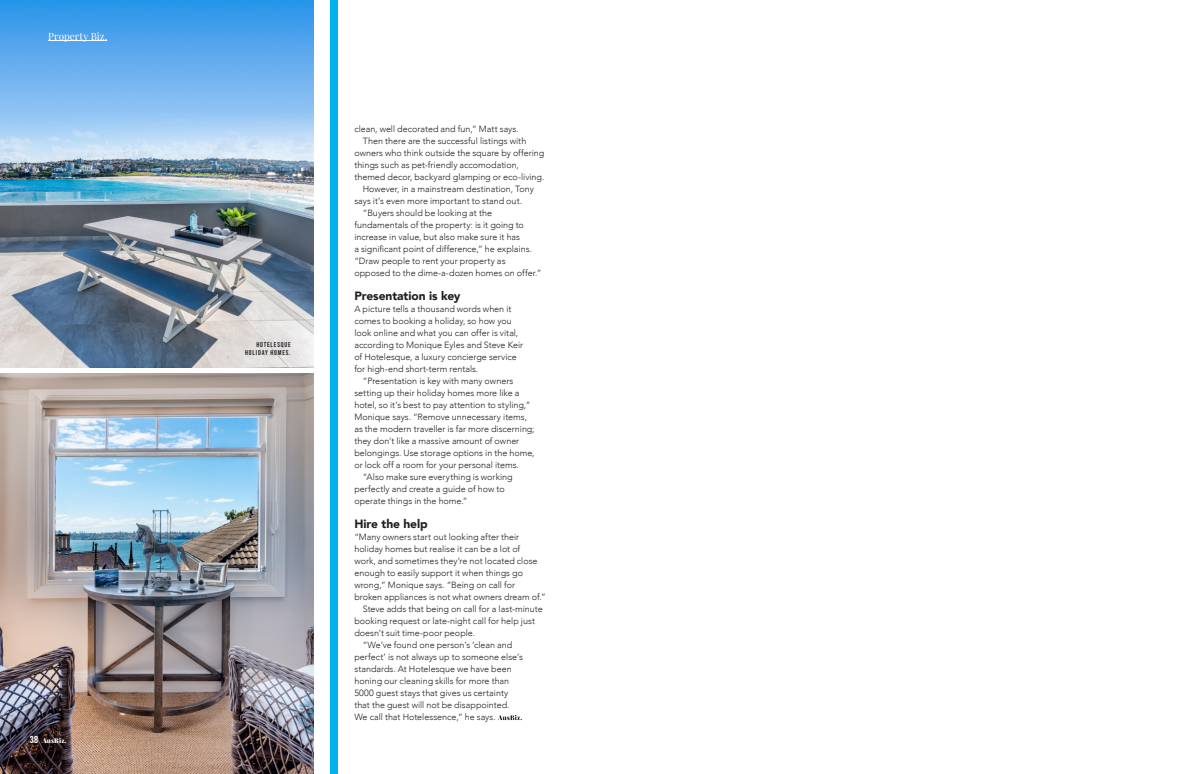
<style>
.page{position:relative;width:1191px;height:774px;background:#fff}
.page>*{position:absolute;margin:0;border:0;box-sizing:border-box;transform-origin:0 0}
.t1{font:900 12px "Avenir";letter-spacing:-.005em;color:#231f20}
.Body_8_11__Lora{font:10px "Playfair Display";color:#fff}
.t2{font:300 9px/12px "Avenir";color:#231f20}
.Writer_Photographer{font:7px/8.4px "Bebas Neue";letter-spacing:.12em;color:#231f20;text-align:right}
.t3{font:900 6.5px "Playfair Display";letter-spacing:.02em;color:#fff}
.s1{font-family:"Bebas Neue";font-weight:400;font-size:10px}
</style>
<div class="page">
<img style="left:0;top:374px;width:313px;height:400px">
<img style="left:0;top:0;width:313px;height:367px">
<div style="left:330px;top:0;width:7px;height:774px;background:#00b1eb"></div>
<hr style="left:48px;top:40px;width:59px;height:1px;background:#fff">
<svg style="left:498px;top:715px;width:24px;height:5px"></svg>
<p class="Body_8_11__Lora" style="left:48px;top:30px;width:61px">Property Biz.</p>
<p class="t3" style="left:30px;top:736px;width:38px"><span class="s1">38</span> AusBiz.</p>
<p class="Writer_Photographer" style="left:245px;top:340px;width:47px">HOTELESQUE<br>HOLIDAY HOMES.</p>
<p class="t2" style="left:354px;top:123px;width:166px">clean, well decorated and fun,” Matt says.</p>
<p class="t2" style="left:354px;top:135px;width:191px;text-indent:9px">Then there are the successful listings with owners who think outside the square by offering things such as pet-friendly accomodation, themed decor, backyard glamping or eco-living.</p>
<p class="t2" style="left:354px;top:183px;width:181px;text-indent:9px">However, in a mainstream destination, Tony says it’s even more important to stand out.</p>
<p class="t2" style="left:354px;top:207px;width:188px;text-indent:9px">“Buyers should be looking at the fundamentals of the property: is it going to increase in value, but also make sure it has<br>a significant point of difference,” he explains. “Draw people to rent your property as opposed to the dime-a-dozen homes on offer.”</p>
<p class="t1" style="left:354px;top:286px;width:108px">Presentation is key</p>
<p class="t2" style="left:354px;top:303px;width:159px">A picture tells a thousand words when it comes to booking a holiday, so how you</p>
<p class="t2" style="left:354px;top:327px;width:170px">look online and what you can offer is vital, according to Monique Eyles and Steve Keir of Hotelesque, a luxury concierge service for high-end short-term rentals.</p>
<p class="t2" style="left:354px;top:375px;width:182px;text-indent:9px">“Presentation is key with many owners setting up their holiday homes more like a hotel, so it’s best to pay attention to styling,” Monique says. “Remove unnecessary items, as the modern traveller is far more discerning; they don’t like a massive amount of owner belongings. Use storage options in the home, or lock off a room for your personal items.</p>
<p class="t2" style="left:354px;top:471px;width:160px;text-indent:9px">“Also make sure everything is working perfectly and create a guide of how to operate things in the home.”</p>
<p class="t1" style="left:354px;top:514px;width:75px">Hire the help</p>
<p class="t2" style="left:354px;top:531px;width:193px">“Many owners start out looking after their holiday homes but realise it can be a lot of<br>work, and sometimes they’re not located close enough to easily support it when things go wrong,” Monique says. “Being on call for<br>broken appliances is not what owners dream of.”</p>
<p class="t2" style="left:354px;top:603px;width:190px;text-indent:9px">Steve adds that being on call for a last-minute booking request or late-night call for help just doesn’t suit time-poor people.</p>
<p class="t2" style="left:354px;top:639px;width:170px;text-indent:9px">“We’ve found one person’s ‘clean and perfect’ is not always up to someone else’s standards. At Hotelesque we have been honing our cleaning skills for more than 5000 guest stays that gives us certainty that the guest will not be disappointed.<br>We call that Hotelessence,” he says.</p>
</div>
